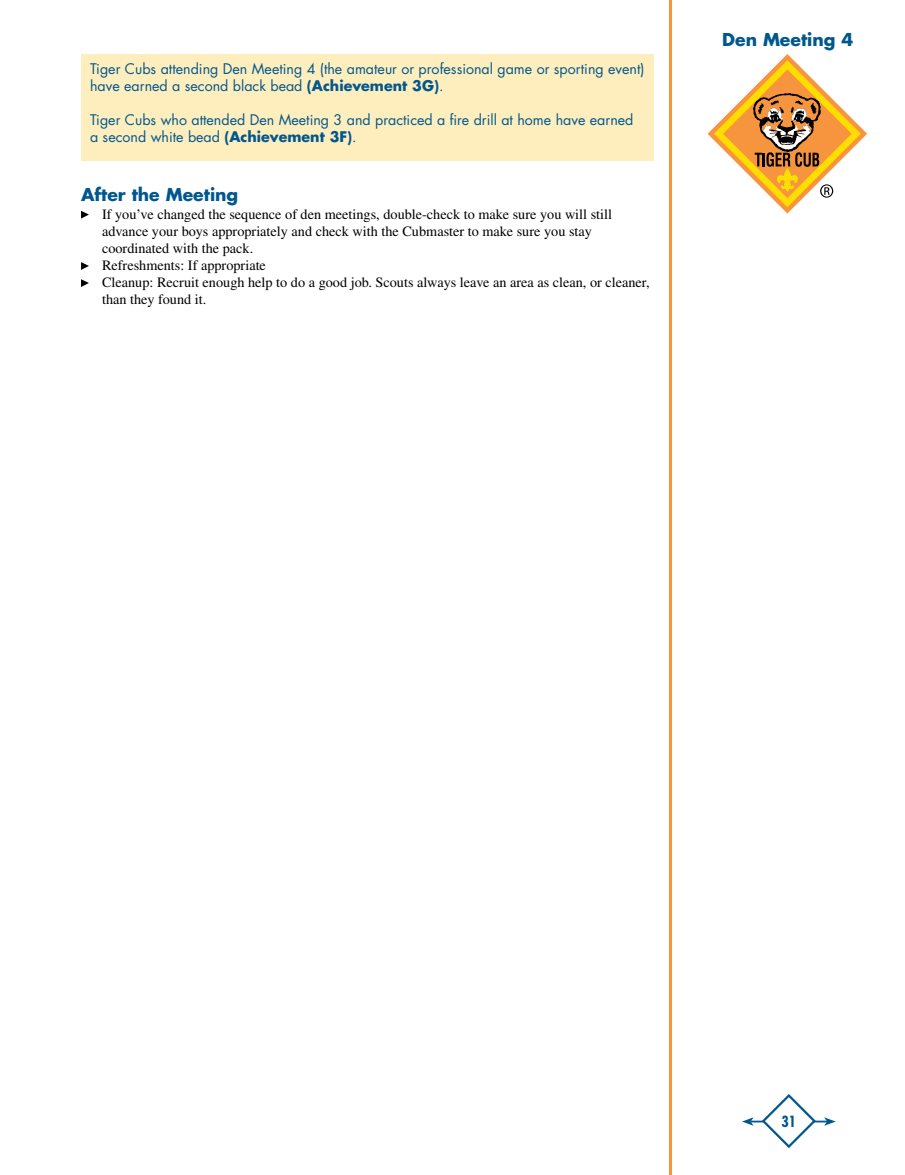
<style>
.page{position:relative;width:905px;height:1175px;background:#fff}
.page>*{position:absolute;margin:0;border:0;box-sizing:border-box;transform-origin:0 0}
.t1{font:700 17.25px "Futura";color:#00578e}
.t2{font:700 condensed 15px "Futura";color:#00578e}
.t3{font:14.25px/17.1px "Times";color:#000}
.t4{font:14.25px/17.1px "Futura";color:#00578e}
.s1{font-weight:700}
</style>
<div class="page">
<svg style="left:707px;top:54px;width:160px;height:159px"></svg>
<hr style="left:750px;top:1120px;width:77px;height:2px;background:#00578e">
<svg style="left:742px;top:1117px;width:11px;height:8px"></svg>
<svg style="left:824px;top:1117px;width:11px;height:8px"></svg>
<svg style="left:760px;top:1094px;width:57px;height:54px"></svg>
<hr style="left:669px;top:0;width:3px;height:1174px;background:#f7943e">
<div style="left:81px;top:54px;width:573px;height:106px;background:#ffeebd"></div>
<svg style="left:81px;top:211px;width:8px;height:8px"></svg>
<svg style="left:81px;top:262px;width:8px;height:8px"></svg>
<svg style="left:81px;top:279px;width:8px;height:8px"></svg>
<p class="t4" style="left:90px;top:60px;width:556px">Tiger Cubs attending Den Meeting 4 (the amateur or professional game or sporting event) have earned a second black bead <span class="s1">(Achievement 3G)</span>.</p>
<p class="t4" style="left:90px;top:112px;width:545px">Tiger Cubs who attended Den Meeting 3 and practiced a fire drill at home have earned a second white bead <span class="s1">(Achievement 3F)</span>.</p>
<p class="t1" style="left:81px;top:183px;width:159px">After the Meeting</p>
<p class="t3" style="left:102px;top:205px;width:549px">If you’ve changed the sequence of den meetings, double-check to make sure you will still advance your boys appropriately and check with the Cubmaster to make sure you stay coordinated with the pack.<br>Refreshments: If appropriate<br>Cleanup: Recruit enough help to do a good job. Scouts always leave an area as clean, or cleaner, than they found it.</p>
<p class="t1" style="left:722px;top:28px;width:133px">Den Meeting 4</p>
<p class="t2" style="left:781px;top:1112px;width:16px">31</p>
</div>
